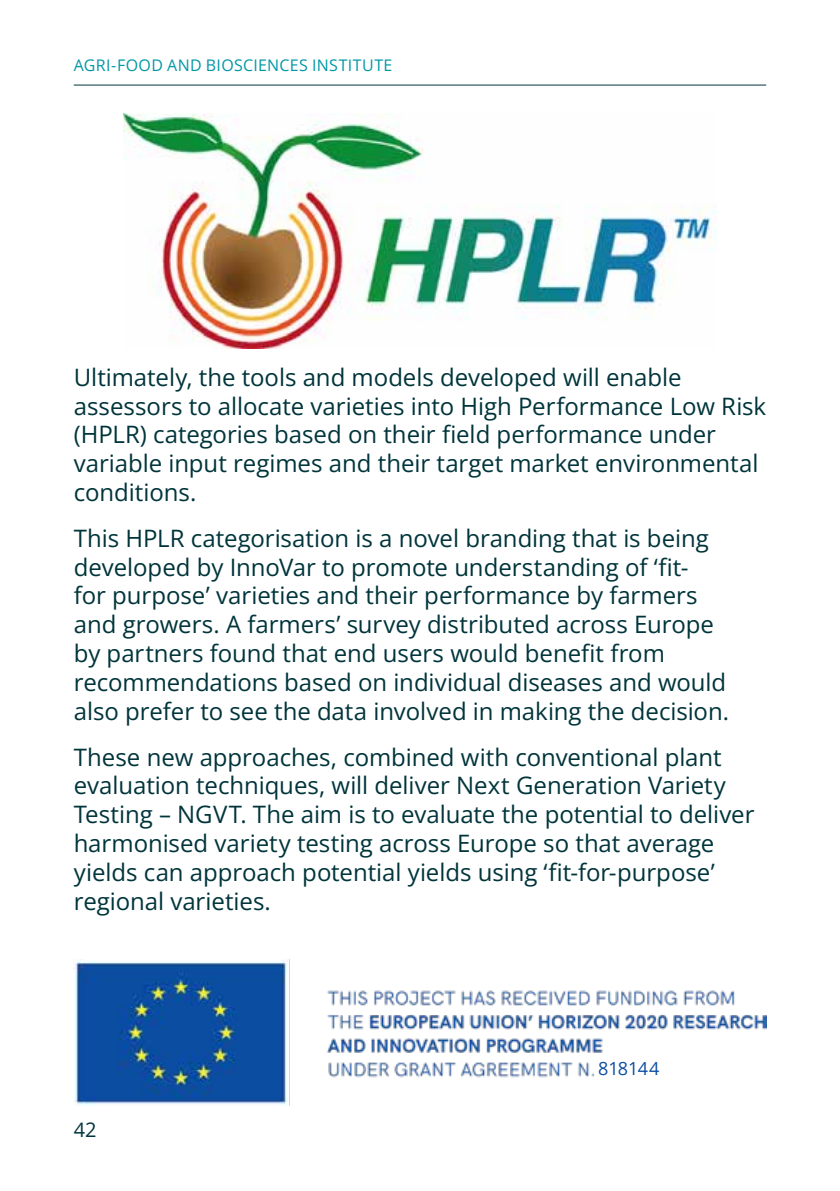
<style>
.page{position:relative;width:840px;height:1191px;background:#fff}
.page>*{position:absolute;margin:0;border:0;box-sizing:border-box;transform-origin:0 0}
.t1{font:24px/28.8px "Open Sans";letter-spacing:-.005em;color:#00353b}
.t2{font:20px "Open Sans";color:#00353b}
.t3{font:18px "Open Sans";letter-spacing:-.005em;color:#0c4da2}
.t4{font:16px "Open Sans";letter-spacing:.02em;color:#0097a5}
</style>
<div class="page">
<hr style="left:74px;top:85px;width:691px;height:1px;background:#00353b">
<img style="left:123px;top:113px;width:593px;height:236px">
<img style="left:74px;top:959px;width:691px;height:147px">
<div style="left:598px;top:1055px;width:156px;height:40px;background:#fff"></div>
<p class="t4" style="left:74px;top:55px;width:320px">AGRI-FOOD AND BIOSCIENCES INSTITUTE</p>
<p class="t1" style="left:74px;top:362px;width:693px">Ultimately, the tools and models developed will enable assessors to allocate varieties into High Performance Low Risk (HPLR) categories based on their field performance under variable input regimes and their target market environmental conditions.</p>
<p class="t1" style="left:74px;top:523px;width:656px">This HPLR categorisation is a novel branding that is being developed by InnoVar to promote understanding of ‘fit-<br>for purpose’ varieties and their performance by farmers and growers. A farmers’ survey distributed across Europe by partners found that end users would benefit from recommendations based on individual diseases and would also prefer to see the data involved in making the decision.</p>
<p class="t1" style="left:74px;top:742px;width:682px">These new approaches, combined with conventional plant evaluation techniques, will deliver Next Generation Variety Testing – NGVT. The aim is to evaluate the potential to deliver harmonised variety testing across Europe so that average yields can approach potential yields using ‘fit-for-purpose’ regional varieties.</p>
<p class="t2" style="left:74px;top:1115px;width:24px">42</p>
<p class="t3" style="left:598px;top:1056px;width:63px">818144</p>
</div>
